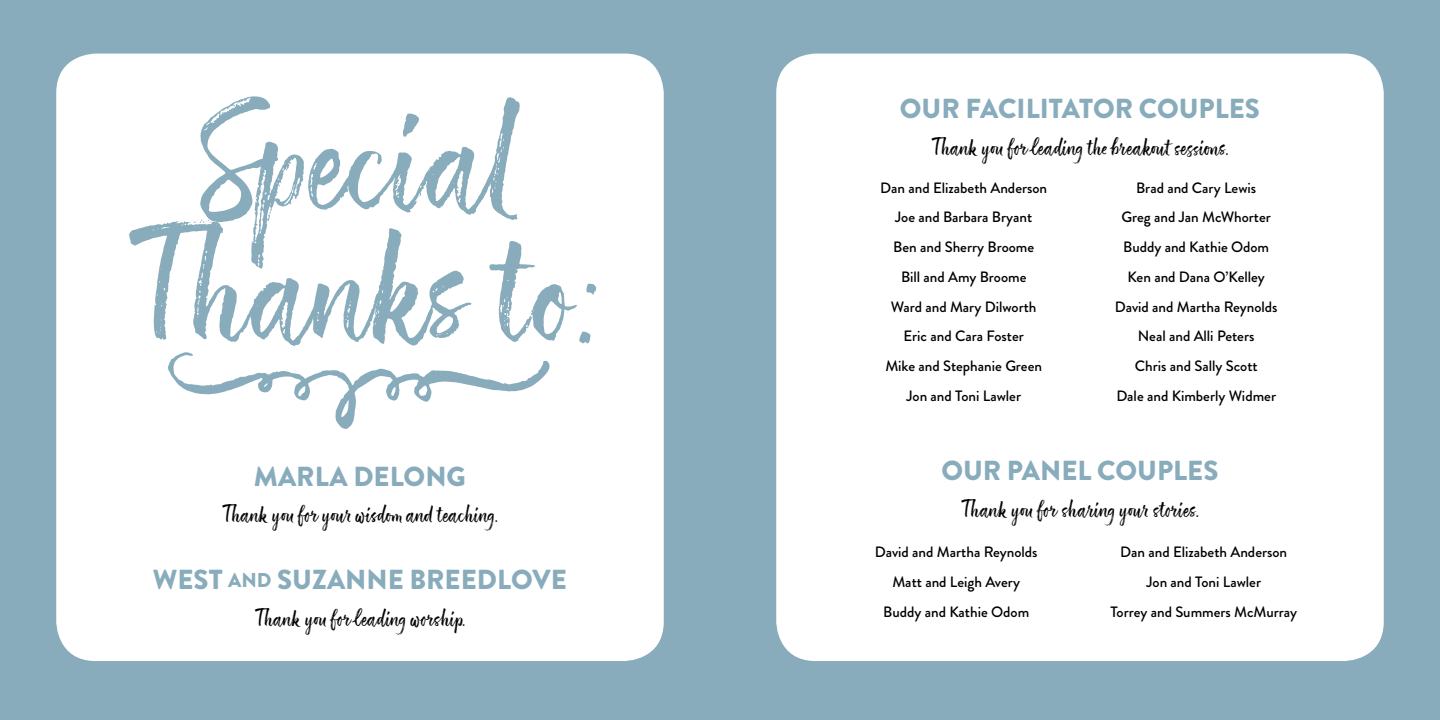
<style>
.page{position:relative;width:1440px;height:720px;background:#88acbc}
.page>*{position:absolute;margin:0;border:0;box-sizing:border-box;transform-origin:0 0}
.t1{font:140px/131.1px "ATS Script";letter-spacing:.05em;color:#88acbc;text-align:center}
.t2{font:900 27.5px "Brandon Grotesque";color:#88acbc}
.t3{font:21.25px "ATS Script";letter-spacing:.055em;color:#000}
.t4{font:500 15px/29.8px "Brandon Grotesque";color:#000;text-align:center}
.s1{font-size:20px}
</style>
<div class="page">
<div style="left:56px;top:54px;width:608px;height:607px;background:#fff;border-radius:39px"></div>
<div style="left:776px;top:54px;width:608px;height:607px;background:#fff;border-radius:39px"></div>
<svg style="left:168px;top:352px;width:382px;height:77px"></svg>
<h1 class="t1" style="left:115px;top:96px;width:491px">Special<br>Thanks to:</h1>
<h2 class="t2" style="left:254px;top:457px;width:213px">MARLA DELONG</h2>
<h3 class="t3" style="left:220px;top:503px;width:281px">Thank you for your wisdom and teaching.</h3>
<h2 class="t2" style="left:153px;top:560px;width:415px">WEST <span class="s1">AND</span> SUZANNE BREEDLOVE</h2>
<h3 class="t3" style="left:253px;top:606px;width:215px">Thank you for leading worship.</h3>
<h2 class="t2" style="left:900px;top:89px;width:362px">OUR FACILITATOR COUPLES</h2>
<h3 class="t3" style="left:930px;top:135px;width:302px">Thank you for leading the breakout sessions.</h3>
<p class="t4" style="left:880px;top:173px;width:168px">Dan and Elizabeth Anderson<br>Joe and Barbara Bryant<br>Ben and Sherry Broome<br>Bill and Amy Broome<br>Ward and Mary Dilworth<br>Eric and Cara Foster<br>Mike and Stephanie Green<br>Jon and Toni Lawler</p>
<p class="t4" style="left:1115px;top:173px;width:164px">Brad and Cary Lewis<br>Greg and Jan McWhorter<br>Buddy and Kathie Odom<br>Ken and Dana O’Kelley<br>David and Martha Reynolds<br>Neal and Alli Peters<br>Chris and Sally Scott<br>Dale and Kimberly Widmer</p>
<h2 class="t2" style="left:941px;top:451px;width:279px">OUR PANEL COUPLES</h2>
<h3 class="t3" style="left:960px;top:498px;width:242px">Thank you for sharing your stories.</h3>
<p class="t4" style="left:875px;top:537px;width:164px">David and Martha Reynolds<br>Matt and Leigh Avery<br>Buddy and Kathie Odom</p>
<p class="t4" style="left:1110px;top:537px;width:188px">Dan and Elizabeth Anderson<br>Jon and Toni Lawler<br>Torrey and Summers McMurray</p>
</div>
